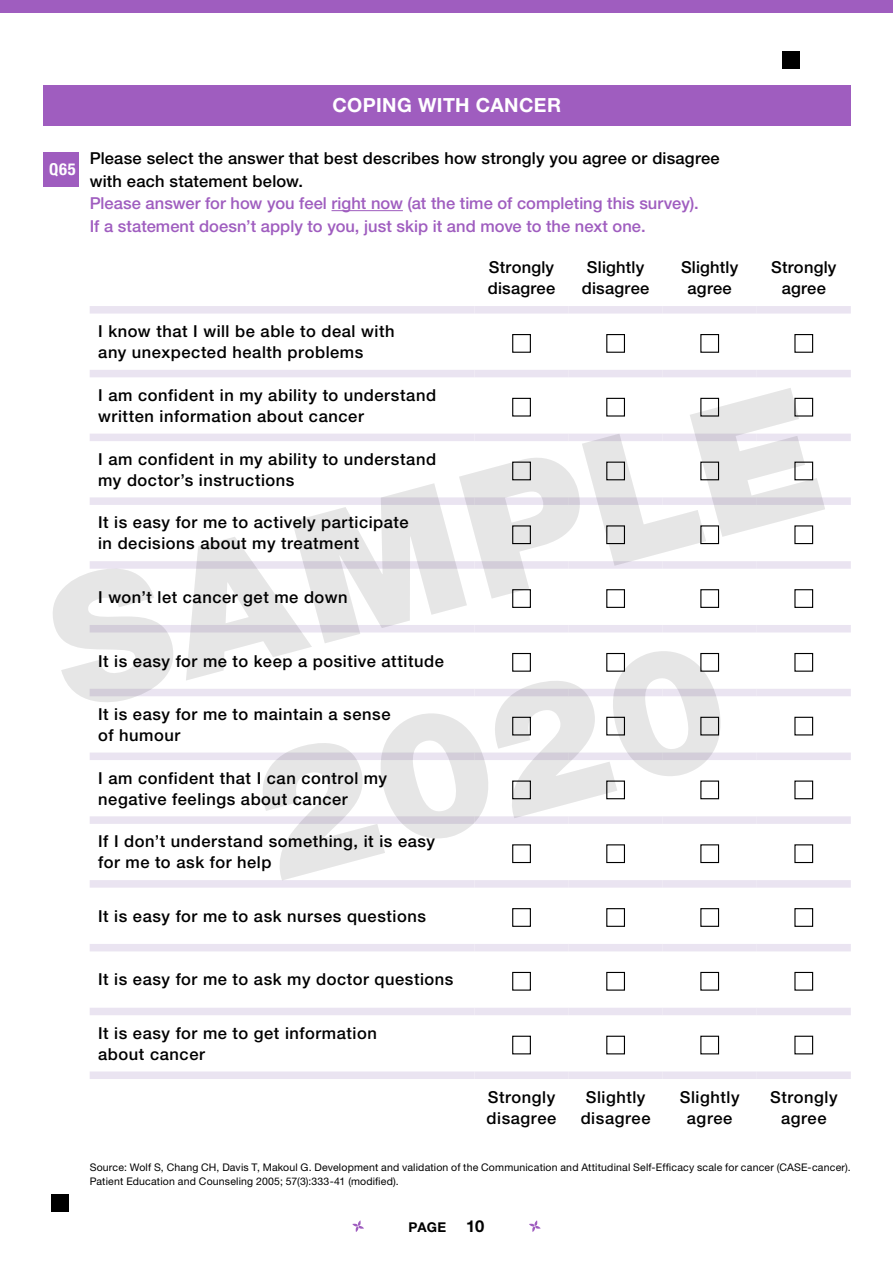
<style>
.page{position:relative;width:893px;height:1263px;background:#fff}
.page>*{position:absolute;margin:0;border:0;box-sizing:border-box;transform-origin:0 0}
.t1{font:700 19.5px "Helvetica Neue LT Std";letter-spacing:.02em;color:#fff}
.t2{font:500 16.5px/21px "Helvetica Neue LT Std";letter-spacing:.03em;color:#000}
.t3{font:500 16.5px/22.5px "Helvetica Neue LT Std";color:#9f5dbf}
.t4{font:700 condensed 16.5px "Helvetica Neue LT Std";color:#fff}
.t5{font:700 13.5px "Helvetica Neue LT Std";color:#000}
.t6{font:10.5px/13.5px "Helvetica Neue LT Std";letter-spacing:.015em;color:#000}
.s1{font-size:16.5px}
</style>
<div class="page">
<div style="left:0;top:0;width:893px;height:13px;background:#9f5dbf"></div>
<div style="left:43px;top:85px;width:808px;height:41px;background:#9f5dbf"></div>
<hr style="left:332px;top:210px;width:71px;height:1px;background:#9f5dbf">
<svg style="left:474px;top:951px;width:189px;height:104px"></svg>
<div style="left:90px;top:306px;width:384px;height:8px;background:#eae4f1"></div>
<div style="left:474px;top:306px;width:95px;height:8px;background:#eae4f1"></div>
<div style="left:569px;top:306px;width:94px;height:8px;background:#eae4f1"></div>
<div style="left:663px;top:306px;width:94px;height:8px;background:#eae4f1"></div>
<div style="left:757px;top:306px;width:94px;height:8px;background:#eae4f1"></div>
<div style="left:90px;top:370px;width:384px;height:7px;background:#eae4f1"></div>
<div style="left:474px;top:370px;width:95px;height:7px;background:#eae4f1"></div>
<div style="left:569px;top:370px;width:94px;height:7px;background:#eae4f1"></div>
<div style="left:663px;top:370px;width:94px;height:7px;background:#eae4f1"></div>
<div style="left:757px;top:370px;width:94px;height:7px;background:#eae4f1"></div>
<div style="left:757px;top:434px;width:94px;height:7px;background:#eae4f1"></div>
<div style="left:757px;top:497px;width:94px;height:8px;background:#eae4f1"></div>
<div style="left:757px;top:561px;width:94px;height:8px;background:#eae4f1"></div>
<div style="left:757px;top:625px;width:94px;height:7px;background:#eae4f1"></div>
<div style="left:757px;top:689px;width:94px;height:7px;background:#eae4f1"></div>
<div style="left:90px;top:752px;width:384px;height:8px;background:#eae4f1"></div>
<div style="left:663px;top:752px;width:94px;height:8px;background:#eae4f1"></div>
<div style="left:757px;top:752px;width:94px;height:8px;background:#eae4f1"></div>
<div style="left:90px;top:816px;width:384px;height:8px;background:#eae4f1"></div>
<div style="left:663px;top:816px;width:94px;height:8px;background:#eae4f1"></div>
<div style="left:757px;top:816px;width:94px;height:8px;background:#eae4f1"></div>
<div style="left:90px;top:880px;width:384px;height:8px;background:#eae4f1"></div>
<div style="left:474px;top:880px;width:95px;height:8px;background:#eae4f1"></div>
<div style="left:569px;top:880px;width:94px;height:8px;background:#eae4f1"></div>
<div style="left:663px;top:880px;width:94px;height:8px;background:#eae4f1"></div>
<div style="left:757px;top:880px;width:94px;height:8px;background:#eae4f1"></div>
<div style="left:90px;top:944px;width:384px;height:7px;background:#eae4f1"></div>
<div style="left:474px;top:944px;width:95px;height:7px;background:#eae4f1"></div>
<div style="left:569px;top:944px;width:94px;height:7px;background:#eae4f1"></div>
<div style="left:663px;top:944px;width:94px;height:7px;background:#eae4f1"></div>
<div style="left:757px;top:944px;width:94px;height:7px;background:#eae4f1"></div>
<div style="left:90px;top:1008px;width:384px;height:7px;background:#eae4f1"></div>
<div style="left:474px;top:1008px;width:95px;height:7px;background:#eae4f1"></div>
<div style="left:569px;top:1008px;width:94px;height:7px;background:#eae4f1"></div>
<div style="left:663px;top:1008px;width:94px;height:7px;background:#eae4f1"></div>
<div style="left:757px;top:1008px;width:94px;height:7px;background:#eae4f1"></div>
<div style="left:90px;top:1071px;width:384px;height:8px;background:#eae4f1"></div>
<div style="left:474px;top:1071px;width:95px;height:8px;background:#eae4f1"></div>
<div style="left:569px;top:1071px;width:94px;height:8px;background:#eae4f1"></div>
<div style="left:663px;top:1071px;width:94px;height:8px;background:#eae4f1"></div>
<div style="left:757px;top:1071px;width:94px;height:8px;background:#eae4f1"></div>
<div style="left:512px;top:334px;width:19px;height:19px;border:1px solid #000"></div>
<div style="left:606px;top:334px;width:19px;height:19px;border:1px solid #000"></div>
<div style="left:700px;top:334px;width:19px;height:19px;border:1px solid #000"></div>
<div style="left:794px;top:334px;width:19px;height:19px;border:1px solid #000"></div>
<div style="left:794px;top:717px;width:19px;height:18px;border:1px solid #000"></div>
<div style="left:794px;top:780px;width:19px;height:19px;border:1px solid #000"></div>
<div style="left:794px;top:844px;width:19px;height:19px;border:1px solid #000"></div>
<div style="left:512px;top:908px;width:19px;height:19px;border:1px solid #000"></div>
<div style="left:606px;top:908px;width:19px;height:19px;border:1px solid #000"></div>
<div style="left:700px;top:908px;width:19px;height:19px;border:1px solid #000"></div>
<div style="left:794px;top:908px;width:19px;height:19px;border:1px solid #000"></div>
<div style="left:512px;top:972px;width:19px;height:19px;border:1px solid #000"></div>
<div style="left:606px;top:972px;width:19px;height:19px;border:1px solid #000"></div>
<div style="left:700px;top:972px;width:19px;height:19px;border:1px solid #000"></div>
<div style="left:794px;top:972px;width:19px;height:19px;border:1px solid #000"></div>
<div style="left:512px;top:1036px;width:19px;height:18px;border:1px solid #000"></div>
<div style="left:606px;top:1036px;width:19px;height:18px;border:1px solid #000"></div>
<div style="left:700px;top:1036px;width:19px;height:18px;border:1px solid #000"></div>
<div style="left:794px;top:1036px;width:19px;height:18px;border:1px solid #000"></div>
<div style="left:43px;top:153px;width:36px;height:34px;background:#9f5dbf"></div>
<svg style="left:352px;top:1220px;width:12px;height:12px"></svg>
<svg style="left:529px;top:1220px;width:12px;height:12px"></svg>
<div style="left:51px;top:1195px;width:17px;height:17px;background:#000"></div>
<div style="left:782px;top:51px;width:17px;height:17px;background:#000"></div>
<svg style="left:255px;top:709px;width:475px;height:171px"></svg>
<svg style="left:53px;top:388px;width:772px;height:321px"></svg>
<p class="t4" style="left:49px;top:160px;width:28px">Q65</p>
<p class="t1" style="left:332px;top:93px;width:230px">COPING WITH CANCER</p>
<p class="t2" style="left:90px;top:147px;width:632px;line-height:22.5px">Please select the answer that best describes how strongly you agree or disagree with each statement below.</p>
<p class="t3" style="left:90px;top:192px;width:611px">Please answer for how you feel right now (at the time of completing this survey).<br>If a statement doesn’t apply to you, just skip it and move to the next one.</p>
<p class="t2" style="left:488px;top:257px;width:69px">Strongly disagree</p>
<p class="t2" style="left:582px;top:257px;width:69px;text-align:center">Slightly disagree</p>
<p class="t2" style="left:681px;top:257px;width:59px;text-align:center">Slightly agree</p>
<p class="t2" style="left:771px;top:257px;width:67px;text-align:center">Strongly agree</p>
<p class="t2" style="left:98px;top:321px;width:298px">I know that I will be able to deal with any unexpected health problems</p>
<p class="t2" style="left:98px;top:384px;width:339px">I am confident in my ability to understand written information about cancer</p>
<p class="t2" style="left:98px;top:448px;width:339px">I am confident in my ability to understand my doctor’s instructions</p>
<p class="t2" style="left:98px;top:512px;width:312px">It is easy for me to actively participate in decisions about my treatment</p>
<p class="t2" style="left:98px;top:586px;width:251px">I won’t let cancer get me down</p>
<p class="t2" style="left:98px;top:650px;width:347px">It is easy for me to keep a positive attitude</p>
<p class="t2" style="left:98px;top:703px;width:294px">It is easy for me to maintain a sense of humour</p>
<p class="t2" style="left:98px;top:767px;width:290px">I am confident that I can control my negative feelings about cancer</p>
<p class="t2" style="left:98px;top:831px;width:338px">If I don’t understand something, it is easy for me to ask for help</p>
<p class="t2" style="left:98px;top:905px;width:329px">It is easy for me to ask nurses questions</p>
<p class="t2" style="left:98px;top:969px;width:357px">It is easy for me to ask my doctor questions</p>
<p class="t2" style="left:98px;top:1022px;width:280px">It is easy for me to get information about cancer</p>
<p class="t2" style="left:487px;top:1086px;width:71px">Strongly disagree</p>
<p class="t2" style="left:581px;top:1086px;width:71px;text-align:center">Slightly disagree</p>
<p class="t2" style="left:680px;top:1086px;width:61px;text-align:center">Slightly agree</p>
<p class="t2" style="left:770px;top:1086px;width:69px;text-align:center">Strongly agree</p>
<p class="t6" style="left:90px;top:1160px;width:763px">Source: Wolf S, Chang CH, Davis T, Makoul G. Development and validation of the Communication and Attitudinal Self-Efficacy scale for cancer (CASE-cancer).<br>Patient Education and Counseling 2005; 57(3):333-41 (modified).</p>
<p class="t5" style="left:409px;top:1219px;width:77px">PAGE <span class="s1">10</span></p>
</div>
